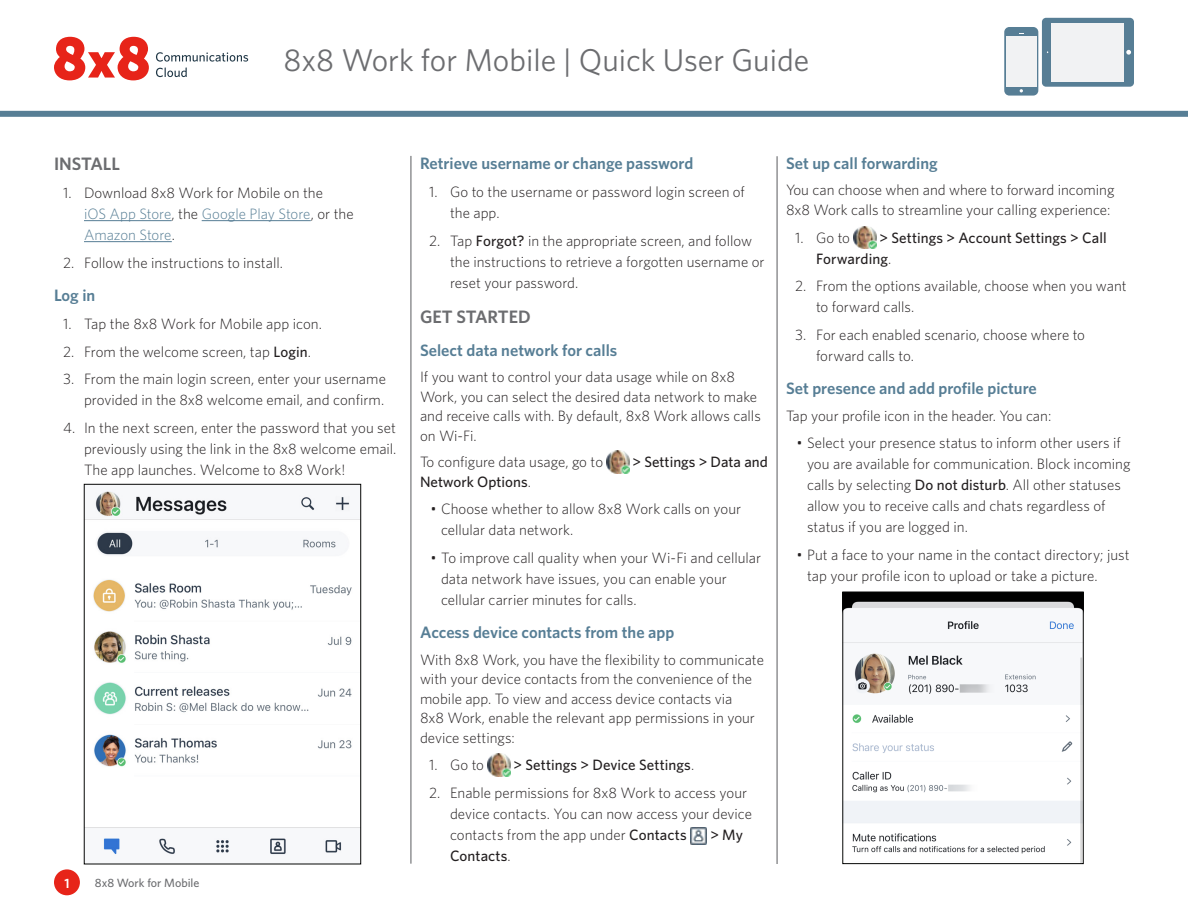
<style>
.page{position:relative;width:1188px;height:918px;background:#fff}
.page>*{position:absolute;margin:0;border:0;box-sizing:border-box;transform-origin:0 0}
.Doc_Title{font:31.5px "Whitney";color:#6c6d70}
.Section_Title{font:600 18px "Whitney";color:#6c6d70}
.t1{font:600 16.5px "Whitney";color:#577e95}
.Body{font:300 15px/21px "Whitney";color:#231f20}
.Body-2{font:500 15px/21px "Whitney";color:#231f20}
.t2{font:600 13.5px "Whitney";color:#fff}
.t3{font:500 12px "Whitney";color:#6c6d70}
.s1{color:#577e95}
.s2{font-weight:500}
.s3{font-weight:300}
</style>
<div class="page">
<hr style="left:410px;top:156px;width:1px;height:708px;background:#6c6d70">
<hr style="left:777px;top:156px;width:1px;height:708px;background:#6c6d70">
<div style="left:54px;top:869px;width:26px;height:26px;background:#e72419;border-radius:50%"></div>
<hr style="left:84px;top:220px;width:88px;height:1px;background:#577e95">
<hr style="left:202px;top:220px;width:109px;height:1px;background:#577e95">
<hr style="left:84px;top:241px;width:88px;height:1px;background:#577e95">
<img style="left:607px;top:451px;width:22px;height:22px">
<img style="left:488px;top:754px;width:22px;height:22px">
<img style="left:690px;top:828px;width:17px;height:17px">
<img style="left:854px;top:226px;width:22px;height:23px">
<div style="left:0;top:111px;width:1188px;height:6px;background:#577e95"></div>
<svg style="left:1004px;top:18px;width:130px;height:78px"></svg>
<svg style="left:54px;top:37px;width:95px;height:43px"></svg>
<svg style="left:156px;top:52px;width:92px;height:25px"></svg>
<img style="left:844px;top:594px;width:238px;height:268px">
<div style="left:842px;top:592px;width:242px;height:272px;border:1px solid #050605"></div>
<img style="left:86px;top:491px;width:273px;height:364px">
<div style="left:84px;top:484px;width:277px;height:380px;border:1px solid #050605"></div>
<p class="Doc_Title" style="left:284px;top:39px;width:527px">8x8 Work for Mobile | Quick User Guide</p>
<p class="Section_Title" style="left:54px;top:152px;width:68px">INSTALL</p>
<p class="Body" style="left:84px;top:182px;width:271px;text-indent:-21px">1. Download 8x8 Work for Mobile on the<br><span class="s1">iOS App Store</span>, the <span class="s1">Google Play Store</span>, or the<br><span class="s1">Amazon Store</span>.</p>
<p class="Body" style="left:63px;top:252px;width:221px">2. Follow the instructions to install.</p>
<h1 class="t1" style="left:54px;top:284px;width:43px">Log in</h1>
<p class="Body" style="left:63px;top:313px;width:261px">1. Tap the 8x8 Work for Mobile app icon.</p>
<p class="Body" style="left:63px;top:341px;width:250px">2. From the welcome screen, tap <span class="s2">Login</span>.</p>
<p class="Body" style="left:63px;top:368px;width:324px;text-align:right">3. From the main login screen, enter your username provided in the 8x8 welcome email, and confirm.</p>
<p class="Body" style="left:84px;top:417px;width:314px;text-align:justify;text-indent:-21px">4. In the next screen, enter the password that you set previously using the link in the 8x8 welcome email.<br>The app launches. Welcome to 8x8 Work!</p>
<p class="t2" style="left:64px;top:874px;width:7px">1</p>
<p class="t3" style="left:95px;top:875px;width:106px">8x8 Work for Mobile</p>
<h1 class="t1" style="left:420px;top:152px;width:275px">Retrieve username or change password</h1>
<p class="Body" style="left:450px;top:181px;width:296px;text-indent:-21px">1. Go to the username or password login screen of the app.</p>
<p class="Body" style="left:450px;top:230px;width:316px;text-indent:-21px">2. Tap <span class="s2">Forgot?</span> in the appropriate screen, and follow the instructions to retrieve a forgotten username or reset your password.</p>
<p class="Section_Title" style="left:420px;top:305px;width:112px">GET STARTED</p>
<h1 class="t1" style="left:420px;top:339px;width:199px">Select data network for calls</h1>
<p class="Body" style="left:420px;top:367px;width:342px;line-height:19.5px">If you want to control your data usage while on 8x8<br>Work, you can select the desired data network to make and receive calls with. By default, 8x8 Work allows calls on Wi-Fi.</p>
<p class="Body" style="left:420px;top:451px;width:185px">To configure data usage, go to</p>
<p class="Body-2" style="left:633px;top:451px;width:137px">&gt; Settings &gt; Data and</p>
<p class="Body-2" style="left:420px;top:471px;width:112px">Network Options<span class="s3">.</span></p>
<p class="Body" style="left:441px;top:498px;width:302px;text-indent:-10px">• Choose whether to allow 8x8 Work calls on your cellular data network.</p>
<p class="Body" style="left:441px;top:547px;width:322px;text-indent:-10px">• To improve call quality when your Wi-Fi and cellular data network have issues, you can enable your cellular carrier minutes for calls.</p>
<h1 class="t1" style="left:420px;top:622px;width:256px">Access device contacts from the app</h1>
<p class="Body" style="left:420px;top:649px;width:345px;line-height:19.5px">With 8x8 Work, you have the flexibility to communicate with your device contacts from the convenience of the mobile app. To view and access device contacts via<br>8x8 Work, enable the relevant app permissions in your device settings:</p>
<p class="Body" style="left:429px;top:754px;width:57px">1. Go to</p>
<p class="Body-2" style="left:514px;top:754px;width:182px">&gt; Settings &gt; Device Settings<span class="s3">.</span></p>
<p class="Body" style="left:450px;top:782px;width:304px;text-indent:-21px">2. Enable permissions for 8x8 Work to access your device contacts. You can now access your device contacts from the app under <span class="s2">Contacts</span></p>
<p class="Body-2" style="left:710px;top:824px;width:34px">&gt; My</p>
<p class="Body-2" style="left:450px;top:845px;width:62px">Contacts<span class="s3">.</span></p>
<h1 class="t1" style="left:786px;top:152px;width:153px">Set up call forwarding</h1>
<p class="Body" style="left:786px;top:180px;width:330px;line-height:19.5px">You can choose when and where to forward incoming<br>8x8 Work calls to streamline your calling experience:</p>
<p class="Body" style="left:795px;top:227px;width:57px">1. Go to</p>
<p class="Body-2" style="left:816px;top:227px;width:292px;text-indent:64px">&gt; Settings &gt; Account Settings &gt; Call<br>Forwarding<span class="s3">.</span></p>
<p class="Body" style="left:816px;top:275px;width:312px;text-indent:-21px">2. From the options available, choose when you want to forward calls.</p>
<p class="Body" style="left:816px;top:324px;width:271px;text-indent:-21px">3. For each enabled scenario, choose where to forward calls to.</p>
<h1 class="t1" style="left:786px;top:378px;width:252px">Set presence and add profile picture</h1>
<p class="Body" style="left:786px;top:405px;width:267px">Tap your profile icon in the header. You can:</p>
<p class="Body" style="left:807px;top:432px;width:325px;text-indent:-10px">• Select your presence status to inform other users if you are available for communication. Block incoming calls by selecting <span class="s2">Do not disturb</span>. All other statuses allow you to receive calls and chats regardless of status if you are logged in.</p>
<p class="Body" style="left:807px;top:544px;width:324px;text-indent:-10px">• Put a face to your name in the contact directory; just tap your profile icon to upload or take a picture.</p>
</div>
